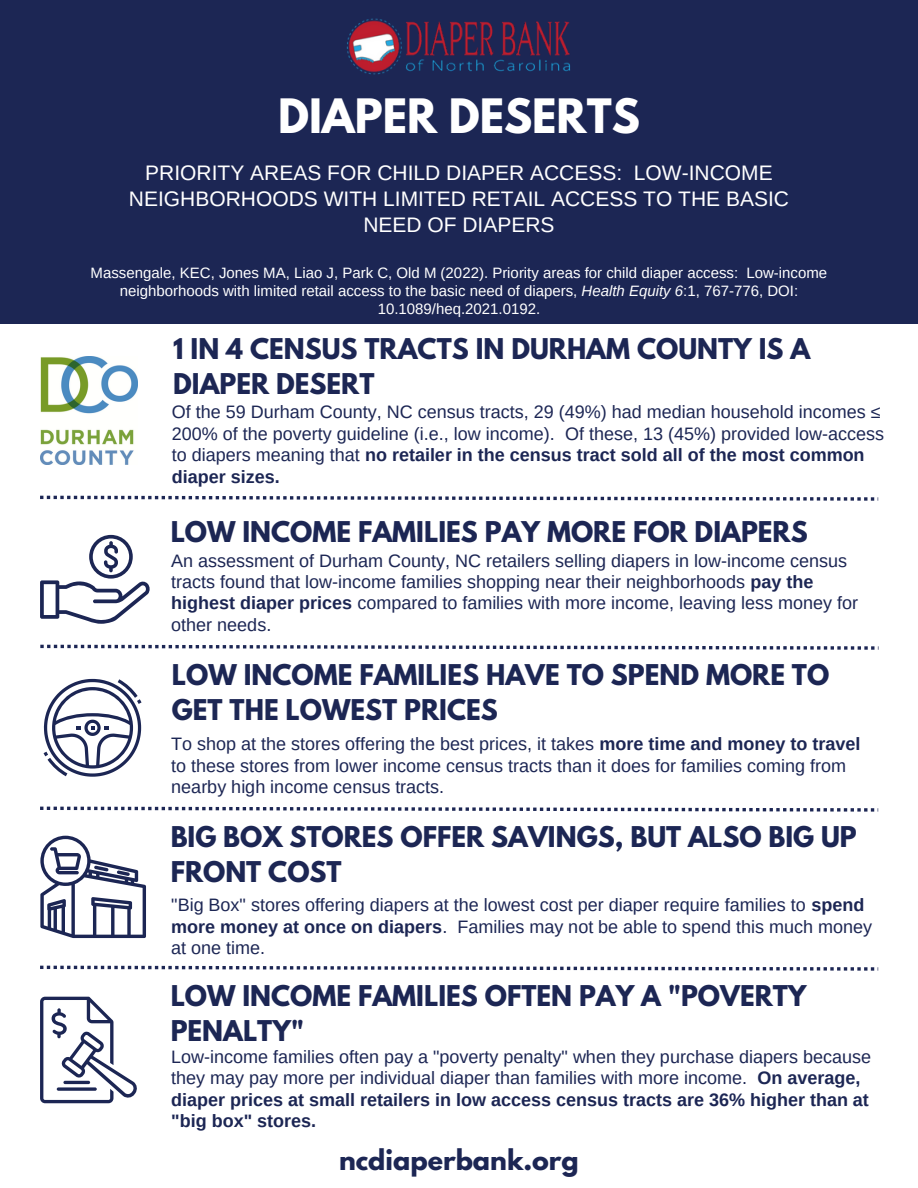
<style>
.page{position:relative;width:918px;height:1188px;background:#fff}
.page>*{position:absolute;margin:0;border:0;box-sizing:border-box;transform-origin:0 0}
.t1{font:700 42px "League Spartan";color:#fff}
.t2{font:700 25.35px/34.8px "League Spartan";color:#1c2654}
.t3{font:21px/25.8px "Arimo";color:#fff;text-align:center}
.t4{font:18px/21.3px "Arimo";color:#1c2654}
.t5{font:15px/18px "Arimo";color:#fff;text-align:center}
.s1{font-style:italic}
.s2{font-weight:700}
</style>
<div class="page">
<svg style="left:40px;top:645px;width:838px;height:5px"></svg>
<div style="left:0;top:0;width:918px;height:324px;background:#1c2654"></div>
<svg style="left:40px;top:807px;width:838px;height:5px"></svg>
<svg style="left:40px;top:966px;width:838px;height:5px"></svg>
<svg style="left:40px;top:496px;width:838px;height:5px"></svg>
<img style="left:346px;top:18px;width:224px;height:57px">
<svg style="left:40px;top:535px;width:110px;height:89px"></svg>
<svg style="left:44px;top:679px;width:98px;height:98px"></svg>
<svg style="left:40px;top:836px;width:106px;height:102px"></svg>
<svg style="left:40px;top:997px;width:97px;height:106px"></svg>
<img style="left:40px;top:356px;width:98px;height:108px">
<p class="t1" style="left:278px;top:95px;width:363px">DIAPER DESERTS</p>
<p class="t3" style="left:129px;top:160px;width:662px">PRIORITY AREAS FOR CHILD DIAPER ACCESS: LOW-INCOME<br>NEIGHBORHOODS WITH LIMITED RETAIL ACCESS TO THE BASIC<br>NEED OF DIAPERS</p>
<p class="t5" style="left:91px;top:264px;width:738px">Massengale, KEC, Jones MA, Liao J, Park C, Old M (2022). Priority areas for child diaper access: Low-income neighborhoods with limited retail access to the basic need of diapers, <span class="s1">Health Equity 6</span>:1, 767-776, DOI:<br>10.1089/heq.2021.0192.</p>
<p class="t2" style="left:173px;top:335px;width:639px">1 IN 4 CENSUS TRACTS IN DURHAM COUNTY IS A<br>DIAPER DESERT</p>
<p class="t4" style="left:172px;top:402px;width:714px">Of the 59 Durham County, NC census tracts, 29 (49%) had median household incomes ≤ 200% of the poverty guideline (i.e., low income). Of these, 13 (45%) provided low-access to diapers meaning that <span class="s2">no retailer in the census tract sold all of the most common diaper sizes.</span></p>
<p class="t2" style="left:171px;top:518px;width:639px">LOW INCOME FAMILIES PAY MORE FOR DIAPERS</p>
<p class="t4" style="left:171px;top:550px;width:688px">An assessment of Durham County, NC retailers selling diapers in low-income census tracts found that low-income families shopping near their neighborhoods <span class="s2">pay the highest diaper prices</span> compared to families with more income, leaving less money for other needs.</p>
<p class="t2" style="left:172px;top:661px;width:659px">LOW INCOME FAMILIES HAVE TO SPEND MORE TO<br>GET THE LOWEST PRICES</p>
<p class="t4" style="left:171px;top:733px;width:691px">To shop at the stores offering the best prices, it takes <span class="s2">more time and money to travel </span>to these stores from lower income census tracts than it does for families coming from nearby high income census tracts.</p>
<p class="t2" style="left:171px;top:823px;width:688px">BIG BOX STORES OFFER SAVINGS, BUT ALSO BIG UP<br>FRONT COST</p>
<p class="t4" style="left:171px;top:894px;width:703px">"Big Box" stores offering diapers at the lowest cost per diaper require families to <span class="s2">spend more money at once on diapers</span>. Families may not be able to spend this much money at one time.</p>
<p class="t2" style="left:171px;top:982px;width:637px">LOW INCOME FAMILIES OFTEN PAY A "POVERTY<br>PENALTY"</p>
<p class="t4" style="left:171px;top:1046px;width:701px">Low-income families often pay a "poverty penalty" when they purchase diapers because they may pay more per individual diaper than families with more income. <span class="s2">On average, diaper prices at small retailers in low access census tracts are 36% higher than at "big box" stores.</span></p>
<p class="t2" style="left:339px;top:1145px;width:241px">ncdiaperbank.org</p>
</div>
